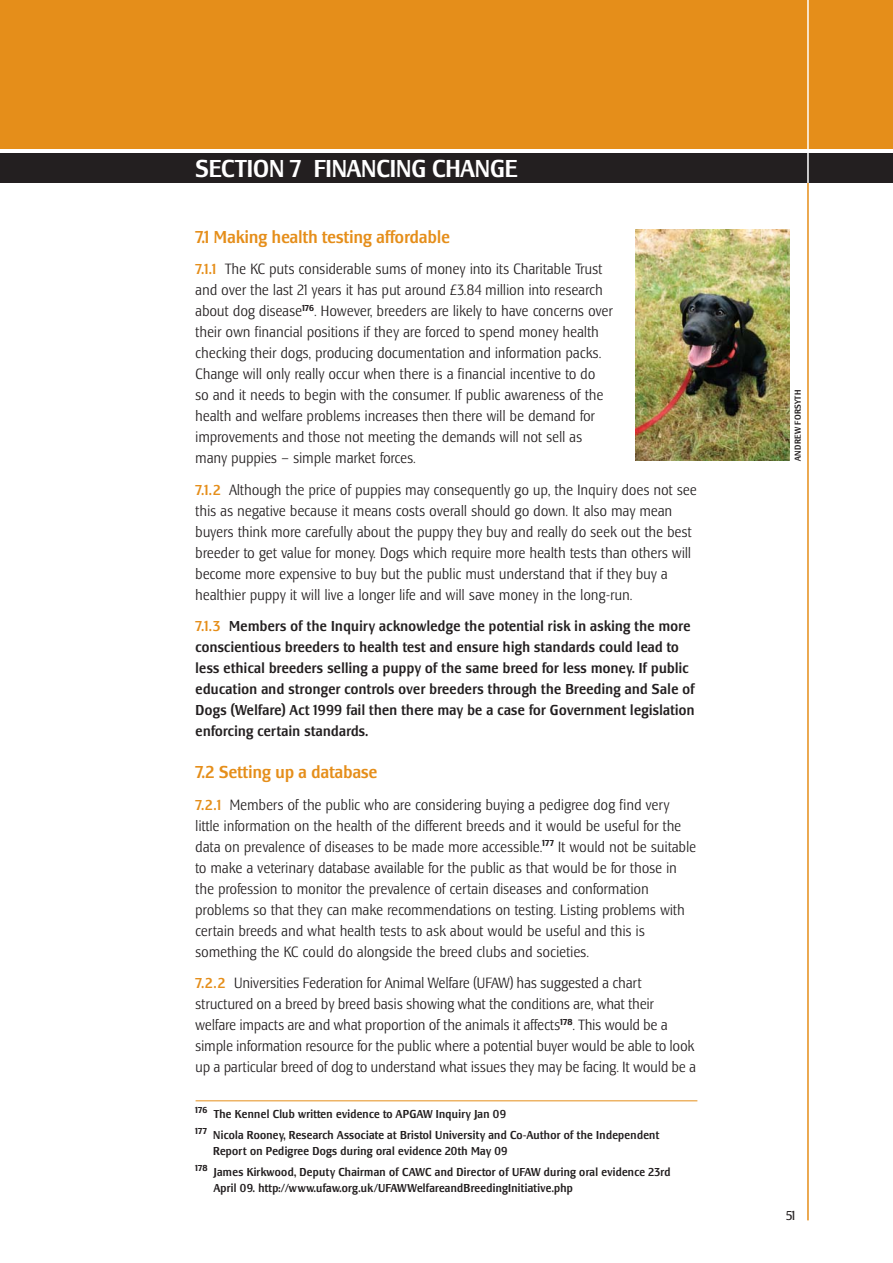
<style>
.page{position:relative;width:893px;height:1263px;background:#fff}
.page>*{position:absolute;margin:0;border:0;box-sizing:border-box;transform-origin:0 0}
.t1{font:500 condensed 25.5px "Lesmore";color:#fff}
.t2{font:500 condensed 18px "Lesmore";letter-spacing:.015em;color:#e58e1a}
.t3{font:300 condensed 15px/21px "Lesmore";letter-spacing:.025em;color:#231f20}
.t4{font:500 condensed 15px/21px "Lesmore";letter-spacing:.025em;color:#231f20}
.t5{font:condensed 13.5px "Lesmore";color:#231f20}
.t6{font:500 condensed 12px/21px "Lesmore";letter-spacing:.025em;color:#231f20}
.t7{font:500 condensed 9px "Lesmore";letter-spacing:.025em;color:#231f20}
.s1{font-weight:500;color:#e58e1a}
.s2{color:#e58e1a}
</style>
<div class="page">
<div style="left:0;top:0;width:893px;height:149px;background:#e58e1a"></div>
<div style="left:0;top:153px;width:893px;height:30px;background:#231f20"></div>
<hr style="left:807px;top:183px;width:2px;height:1037px;background:#e58e1a">
<hr style="left:807px;top:0;width:2px;height:183px;background:#fff">
<hr style="left:196px;top:1100px;width:501px;height:1px;background:#e58e1a">
<img style="left:636px;top:229px;width:153px;height:231px">
<h1 class="t1" style="left:196px;top:154px;width:323px">SECTION 7 FINANCING CHANGE</h1>
<p class="t2" style="left:196px;top:226px;width:256px">7.1 Making health testing affordable</p>
<p class="t3" style="left:196px;top:258px;width:419px"><span class="s1">7.1.1</span> The KC puts considerable sums of money into its Charitable Trust and over the last 21 years it has put around £3.84 million into research about dog disease<sup>176</sup>. However, breeders are likely to have concerns over their own financial positions if they are forced to spend money health checking their dogs, producing documentation and information packs.<br>Change will only really occur when there is a financial incentive to do<br>so and it needs to begin with the consumer. If public awareness of the health and welfare problems increases then there will be demand for improvements and those not meeting the demands will not sell as many puppies – simple market forces.</p>
<p class="t3" style="left:196px;top:479px;width:503px"><span class="s1">7.1.2</span> Although the price of puppies may consequently go up, the Inquiry does not see this as negative because it means costs overall should go down. It also may mean buyers think more carefully about the puppy they buy and really do seek out the best breeder to get value for money. Dogs which require more health tests than others will become more expensive to buy but the public must understand that if they buy a healthier puppy it will live a longer life and will save money in the long-run.</p>
<p class="t4" style="left:196px;top:615px;width:501px"><span class="s2">7.1.3</span> Members of the Inquiry acknowledge the potential risk in asking the more conscientious breeders to health test and ensure high standards could lead to less ethical breeders selling a puppy of the same breed for less money. If public education and stronger controls over breeders through the Breeding and Sale of Dogs (Welfare) Act 1999 fail then there may be a case for Government legislation enforcing certain standards.</p>
<p class="t2" style="left:196px;top:762px;width:183px">7.2 Setting up a database</p>
<p class="t3" style="left:196px;top:794px;width:502px"><span class="s1">7.2.1</span> Members of the public who are considering buying a pedigree dog find very little information on the health of the different breeds and it would be useful for the data on prevalence of diseases to be made more accessible.<sup>177</sup> It would not be suitable to make a veterinary database available for the public as that would be for those in the profession to monitor the prevalence of certain diseases and conformation problems so that they can make recommendations on testing. Listing problems with certain breeds and what health tests to ask about would be useful and this is something the KC could do alongside the breed clubs and societies.</p>
<p class="t3" style="left:196px;top:972px;width:502px"><span class="s1">7.2.2</span> Universities Federation for Animal Welfare (UFAW) has suggested a chart structured on a breed by breed basis showing what the conditions are, what their welfare impacts are and what proportion of the animals it affects<sup>178</sup>. This would be a simple information resource for the public where a potential buyer would be able to look up a particular breed of dog to understand what issues they may be facing. It would be a</p>
<p class="t6" style="left:196px;top:1104px;width:465px"><sup>176</sup> The Kennel Club written evidence to APGAW Inquiry Jan 09<br><sup>177</sup> Nicola Rooney, Research Associate at Bristol University and Co-Author of the Independent</p>
<p class="t6" style="left:196px;top:1140px;width:476px;text-indent:18px">Report on Pedigree Dogs during oral evidence 20th May 09<br><sup>178</sup> James Kirkwood, Deputy Chairman of CAWC and Director of UFAW during oral evidence 23rd</p>
<p class="t6" style="left:214px;top:1177px;width:360px">April 09. http://www.ufaw.org.uk/UFAWWelfareandBreedingInitiative.php</p>
<p class="t7" style="left:792px;top:461px;width:72px;rotate:-90deg">ANDREW FORSYTH</p>
<p class="t5" style="left:786px;top:1208px;width:11px">51</p>
</div>
